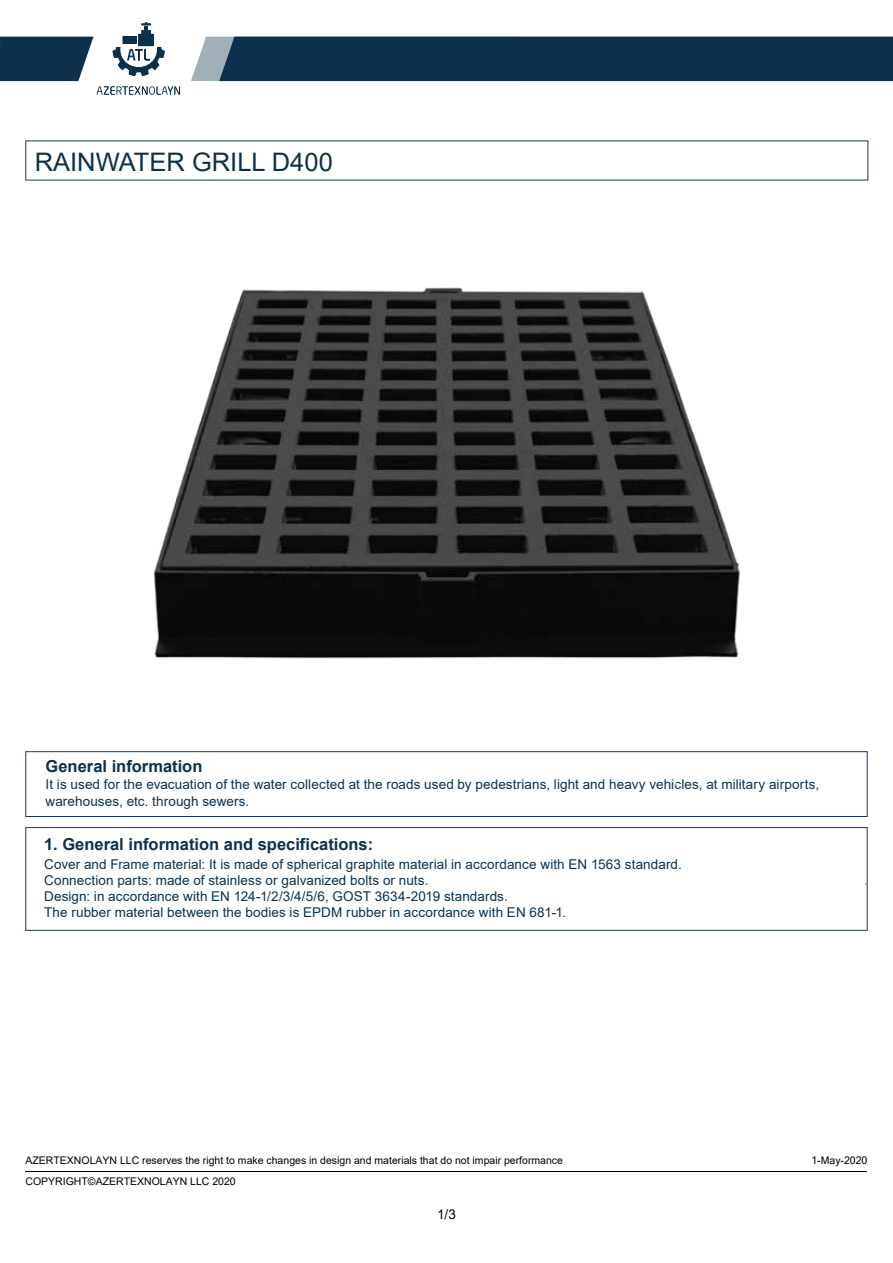
<style>
.page{position:relative;width:893px;height:1263px;background:#fff}
.page>*{position:absolute;margin:0;border:0;box-sizing:border-box;transform-origin:0 0}
.t1{font:25.5px "Arial";color:#0d314c}
.t2{font:700 16.5px "Arial";color:#0d314c}
.t3{font:13.5px/16.2px "Arial";letter-spacing:.005em;color:#0d314c}
.t4{font:13.5px "Arial";color:#000}
.t5{font:10.5px "Arial";color:#010101}
.t6{font:10.5px "Microsoft Sans Serif";color:#010101}
</style>
<div class="page">
<img style="left:30px;top:140px;width:833px;height:646px">
<div style="left:25px;top:751px;width:843px;height:66px;border:1px solid #173963"></div>
<div style="left:25px;top:827px;width:843px;height:104px;border:1px solid #173963"></div>
<svg style="left:0;top:22px;width:180px;height:73px"></svg>
<div style="left:191px;top:37px;width:702px;height:44px;background:#0d314c"></div>
<hr style="left:26px;top:1171px;width:841px;height:1px;background:#010101">
<h1 class="t1" style="left:35px;top:144px;width:300px">RAINWATER GRILL D400</h1>
<p class="t2" style="left:46px;top:755px;width:158px">General information</p>
<p class="t3" style="left:46px;top:776px;width:775px">It is used for the evacuation of the water collected at the roads used by pedestrians, light and heavy vehicles, at military airports, warehouses, etc. through sewers.</p>
<p class="t2" style="left:44px;top:832px;width:331px">1. General information and specifications:</p>
<p class="t3" style="left:44px;top:856px;width:639px">Cover and Frame material: It is made of spherical graphite material in accordance with EN 1563 standard.<br>Connection parts: made of stainless or galvanized bolts or nuts.<br>Design: in accordance with EN 124-1/2/3/4/5/6, GOST 3634-2019 standards.<br>The rubber material between the bodies is EPDM rubber in accordance with EN 681-1.</p>
<p class="t5" style="left:26px;top:1153px;width:539px">AZERTEXNOLAYN LLC reserves the right to make changes in design and materials that do not impair performance</p>
<p class="t6" style="left:811px;top:1154px;width:58px">1-May-2020</p>
<p class="t5" style="left:26px;top:1173px;width:212px">COPYRIGHT©AZERTEXNOLAYN LLC 2020</p>
<p class="t4" style="left:437px;top:1205px;width:20px">1/3</p>
</div>
